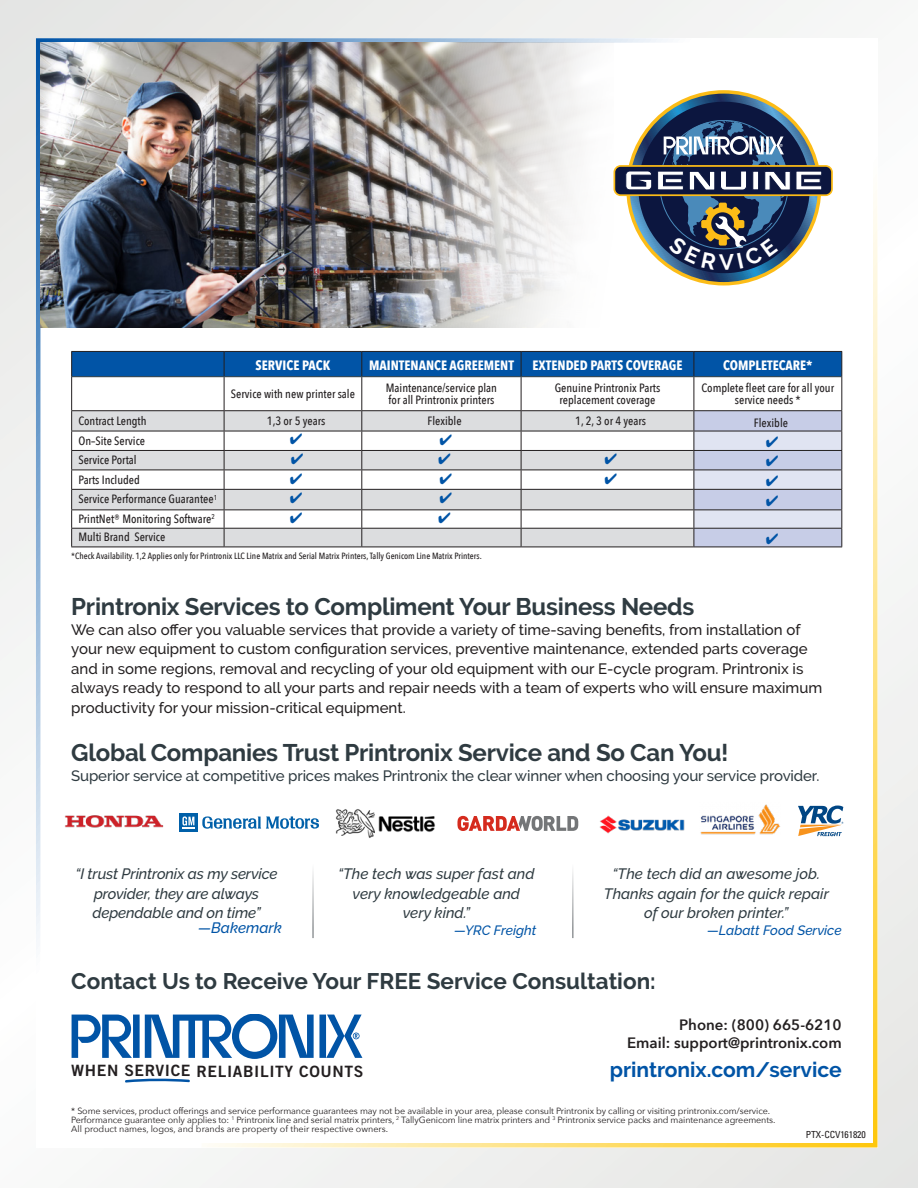
<style>
.page{position:relative;width:918px;height:1188px;background:#f1f1f0}
.page>*{position:absolute;margin:0;border:0;box-sizing:border-box;transform-origin:0 0}
.t1{font:700 24px "Raleway";letter-spacing:-.01em;color:#2f3b41}
.t2{font:700 22.5px "Raleway";color:#2f3b41}
.t3{font:700 21px "Raleway";color:#0154a6}
.t4{font:15.6px "Trade Gothic Bold Two";letter-spacing:.035em;color:#231f20}
.t5{font:500 15px/19.5px "Raleway";color:#231f20}
.t6{font:italic 500 15px/19.5px "Raleway";color:#2f3b41;text-align:center}
.t7{font:500 15px "Raleway";letter-spacing:-.01em;color:#2f3b41}
.t8{font:600 15px "Avenir Next";color:#231f20}
.t9{font:italic 500 15px "Raleway";color:#0154a6}
.t10{font:700 13.5px "Avenir Next Condensed";color:#fff}
.t11{font:italic 500 13.5px "Raleway";color:#0154a6}
.t12{font:500 12px/12px "Avenir Next Condensed";color:#231f20}
.t13{font:condensed 9.75px "Univers";letter-spacing:-.01em;color:#231f20}
.t14{font:9px/9px "Avenir Next";letter-spacing:-.01em;color:#231f20}
.t15{font:500 9px "Avenir Next Condensed";color:#231f20}
</style>
<div class="page">
<div style="left:34px;top:37px;width:166px;height:1111px;background:#fff"></div>
<div style="left:200px;top:38px;width:679px;height:1111px;background:#fff"></div>
<img style="left:40px;top:43px;width:574px;height:284px">
<div style="left:179px;top:813px;width:18px;height:19px;background:#0060a9"></div>
<svg style="left:182px;top:816px;width:12px;height:13px"></svg>
<svg style="left:202px;top:816px;width:117px;height:13px"></svg>
<img style="left:64px;top:813px;width:100px;height:16px">
<img style="left:700px;top:803px;width:81px;height:31px">
<img style="left:600px;top:815px;width:84px;height:18px">
<img style="left:335px;top:807px;width:101px;height:32px">
<svg style="left:457px;top:816px;width:121px;height:15px"></svg>
<svg style="left:798px;top:806px;width:45px;height:30px"></svg>
<svg style="left:72px;top:411px;width:622px;height:136px;fill:#dcdddf"></svg>
<div style="left:71px;top:351px;width:771px;height:26px;background:#0154a6"></div>
<hr style="left:71px;top:377px;width:1px;height:33px;background:#231f20">
<hr style="left:224px;top:377px;width:1px;height:33px;background:#231f20">
<hr style="left:361px;top:377px;width:1px;height:33px;background:#231f20">
<hr style="left:521px;top:377px;width:1px;height:33px;background:#231f20">
<hr style="left:694px;top:377px;width:1px;height:33px;background:#231f20">
<hr style="left:841px;top:377px;width:1px;height:33px;background:#231f20">
<hr style="left:71px;top:410px;width:153px;height:1px;background:#231f20">
<hr style="left:224px;top:410px;width:138px;height:1px;background:#231f20">
<hr style="left:362px;top:410px;width:159px;height:1px;background:#231f20">
<hr style="left:521px;top:410px;width:173px;height:1px;background:#231f20">
<hr style="left:694px;top:410px;width:148px;height:1px;background:#231f20">
<hr style="left:71px;top:431px;width:153px;height:1px;background:#231f20">
<hr style="left:224px;top:431px;width:138px;height:1px;background:#231f20">
<hr style="left:362px;top:431px;width:159px;height:1px;background:#231f20">
<hr style="left:521px;top:431px;width:173px;height:1px;background:#231f20">
<hr style="left:71px;top:450px;width:153px;height:1px;background:#231f20">
<hr style="left:224px;top:450px;width:138px;height:1px;background:#231f20">
<hr style="left:362px;top:450px;width:159px;height:1px;background:#231f20">
<hr style="left:521px;top:450px;width:173px;height:1px;background:#231f20">
<hr style="left:71px;top:470px;width:153px;height:1px;background:#231f20">
<hr style="left:224px;top:470px;width:138px;height:1px;background:#231f20">
<hr style="left:362px;top:470px;width:159px;height:1px;background:#231f20">
<hr style="left:521px;top:470px;width:173px;height:1px;background:#231f20">
<hr style="left:71px;top:489px;width:153px;height:1px;background:#231f20">
<hr style="left:224px;top:489px;width:138px;height:1px;background:#231f20">
<hr style="left:362px;top:489px;width:159px;height:1px;background:#231f20">
<hr style="left:521px;top:489px;width:173px;height:1px;background:#231f20">
<hr style="left:71px;top:509px;width:153px;height:1px;background:#231f20">
<hr style="left:224px;top:509px;width:138px;height:1px;background:#231f20">
<hr style="left:362px;top:509px;width:159px;height:1px;background:#231f20">
<hr style="left:521px;top:509px;width:173px;height:1px;background:#231f20">
<hr style="left:71px;top:528px;width:153px;height:1px;background:#231f20">
<svg style="left:71px;top:411px;width:1px;height:136px"></svg>
<hr style="left:224px;top:528px;width:138px;height:1px;background:#231f20">
<svg style="left:224px;top:411px;width:1px;height:136px"></svg>
<hr style="left:362px;top:528px;width:159px;height:1px;background:#231f20">
<svg style="left:361px;top:411px;width:1px;height:136px"></svg>
<hr style="left:521px;top:528px;width:173px;height:1px;background:#231f20">
<svg style="left:521px;top:411px;width:1px;height:136px"></svg>
<hr style="left:71px;top:547px;width:153px;height:1px;background:#231f20">
<hr style="left:224px;top:547px;width:138px;height:1px;background:#231f20">
<hr style="left:362px;top:547px;width:159px;height:1px;background:#231f20">
<hr style="left:521px;top:547px;width:173px;height:1px;background:#231f20">
<hr style="left:694px;top:547px;width:148px;height:1px;background:#231f20">
<hr style="left:72px;top:376px;width:152px;height:1px;background:#2f3b41">
<hr style="left:224px;top:376px;width:138px;height:1px;background:#2f3b41">
<hr style="left:362px;top:376px;width:159px;height:1px;background:#2f3b41">
<hr style="left:521px;top:376px;width:173px;height:1px;background:#2f3b41">
<hr style="left:694px;top:376px;width:147px;height:1px;background:#2f3b41">
<hr style="left:572px;top:853px;width:1px;height:85px;background:#5e6367">
<hr style="left:313px;top:853px;width:1px;height:85px;background:#5e6367">
<svg style="left:72px;top:1014px;width:290px;height:45px"></svg>
<svg style="left:125px;top:1078px;width:65px;height:5px"></svg>
<svg style="left:290px;top:434px;width:12px;height:10px"></svg>
<svg style="left:440px;top:434px;width:12px;height:11px"></svg>
<svg style="left:291px;top:453px;width:12px;height:11px"></svg>
<svg style="left:439px;top:453px;width:11px;height:11px"></svg>
<svg style="left:605px;top:453px;width:12px;height:11px"></svg>
<svg style="left:290px;top:473px;width:12px;height:11px"></svg>
<svg style="left:440px;top:473px;width:12px;height:11px"></svg>
<svg style="left:605px;top:473px;width:12px;height:11px"></svg>
<svg style="left:290px;top:493px;width:12px;height:11px"></svg>
<svg style="left:440px;top:493px;width:12px;height:11px"></svg>
<svg style="left:290px;top:512px;width:12px;height:11px"></svg>
<svg style="left:439px;top:512px;width:11px;height:11px"></svg>
<svg style="left:694px;top:411px;width:148px;height:136px;background:#c7ccdf"></svg>
<svg style="left:614px;top:90px;width:219px;height:196px"></svg>
<p class="t10" style="left:256px;top:357px;width:76px">SERVICE PACK</p>
<p class="t10" style="left:369px;top:357px;width:146px">MAINTENANCE AGREEMENT</p>
<p class="t10" style="left:533px;top:357px;width:151px">EXTENDED PARTS COVERAGE</p>
<p class="t10" style="left:723px;top:357px;width:91px">COMPLETECARE*</p>
<p class="t12" style="left:231px;top:387px;width:126px">Service with new printer sale</p>
<p class="t12" style="left:386px;top:381px;width:113px">Maintenance/service plan for all Printronix printers</p>
<p class="t12" style="left:555px;top:381px;width:107px">Genuine Printronix Parts</p>
<p class="t12" style="left:702px;top:381px;width:134px;text-align:center">Complete fleet care for all your service needs *</p>
<p class="t12" style="left:560px;top:393px;width:97px">replacement coverage</p>
<p class="t12" style="left:78px;top:415px;width:70px">Contract Length</p>
<p class="t12" style="left:267px;top:415px;width:60px">1,3 or 5 years</p>
<p class="t12" style="left:428px;top:415px;width:36px">Flexible</p>
<p class="t12" style="left:575px;top:415px;width:72px">1, 2, 3 or 4 years</p>
<p class="t12" style="left:754px;top:417px;width:36px">Flexible</p>
<p class="t12" style="left:78px;top:434px;width:68px">On–Site Service</p>
<p class="t12" style="left:78px;top:454px;width:60px">Service Portal</p>
<p class="t12" style="left:78px;top:473px;width:63px">Parts Included</p>
<p class="t12" style="left:78px;top:493px;width:140px">Service Performance Guarantee<sup>1</sup></p>
<p class="t12" style="left:78px;top:513px;width:138px">PrintNet® Monitoring Software<sup>2</sup></p>
<p class="t12" style="left:78px;top:531px;width:88px">Multi Brand Service</p>
<p class="t15" style="left:71px;top:551px;width:412px">*Check Availability. 1,2 Applies only for Printronix LLC Line Matrix and Serial Matrix Printers, Tally Genicom Line Matrix Printers.</p>
<p class="t1" style="left:71px;top:593px;width:625px">Printronix Services to Compliment Your Business Needs</p>
<p class="t5" style="left:71px;top:620px;width:753px">We can also offer you valuable services that provide a variety of time-saving benefits, from installation of your new equipment to custom configuration services, preventive maintenance, extended parts coverage and in some regions, removal and recycling of your old equipment with our E-cycle program. Printronix is always ready to respond to all your parts and repair needs with a team of experts who will ensure maximum productivity for your mission-critical equipment.</p>
<p class="t1" style="left:71px;top:739px;width:659px">Global Companies Trust Printronix Service and So Can You!</p>
<p class="t7" style="left:71px;top:767px;width:750px">Superior service at competitive prices makes Printronix the clear winner when choosing your service provider.</p>
<p class="t6" style="left:75px;top:864px;width:204px">“I trust Printronix as my service provider, they are always dependable and on time”</p>
<p class="t9" style="left:198px;top:919px;width:85px">—Bakemark</p>
<p class="t6" style="left:338px;top:864px;width:198px">“The tech was super fast and very knowledgeable and</p>
<p class="t6" style="left:403px;top:903px;width:69px">very kind.”</p>
<p class="t11" style="left:454px;top:922px;width:84px">—YRC Freight</p>
<p class="t6" style="left:604px;top:864px;width:227px">“The tech did an awesome job.<br>Thanks again for the quick repair</p>
<p class="t6" style="left:644px;top:903px;width:146px">of our broken printer.”</p>
<p class="t11" style="left:707px;top:922px;width:136px">—Labatt Food Service</p>
<p class="t2" style="left:71px;top:968px;width:586px">Contact Us to Receive Your FREE Service Consultation:</p>
<p class="t4" style="left:71px;top:1061px;width:294px">WHEN SERVICE RELIABILITY COUNTS</p>
<p class="t8" style="left:679px;top:1012px;width:164px">Phone: (800) 665-6210</p>
<p class="t8" style="left:627px;top:1030px;width:216px">Email: support@printronix.com</p>
<p class="t3" style="left:610px;top:1057px;width:234px">printronix.com/service</p>
<p class="t14" style="left:71px;top:1106px;width:706px">* Some services, product offerings and service performance guarantees may not be available in your area, please consult Printronix by calling or visiting printronix.com/service.<br>Performance guarantee only applies to: <sup>1</sup> Printronix line and serial matrix printers, <sup>2</sup> TallyGenicom line matrix printers and <sup>3</sup> Printronix service packs and maintenance agreements.</p>
<p class="t14" style="left:71px;top:1124px;width:318px">All product names, logos, and brands are property of their respective owners.</p>
<p class="t13" style="left:806px;top:1128px;width:62px">PTX-CCV161820</p>
</div>
